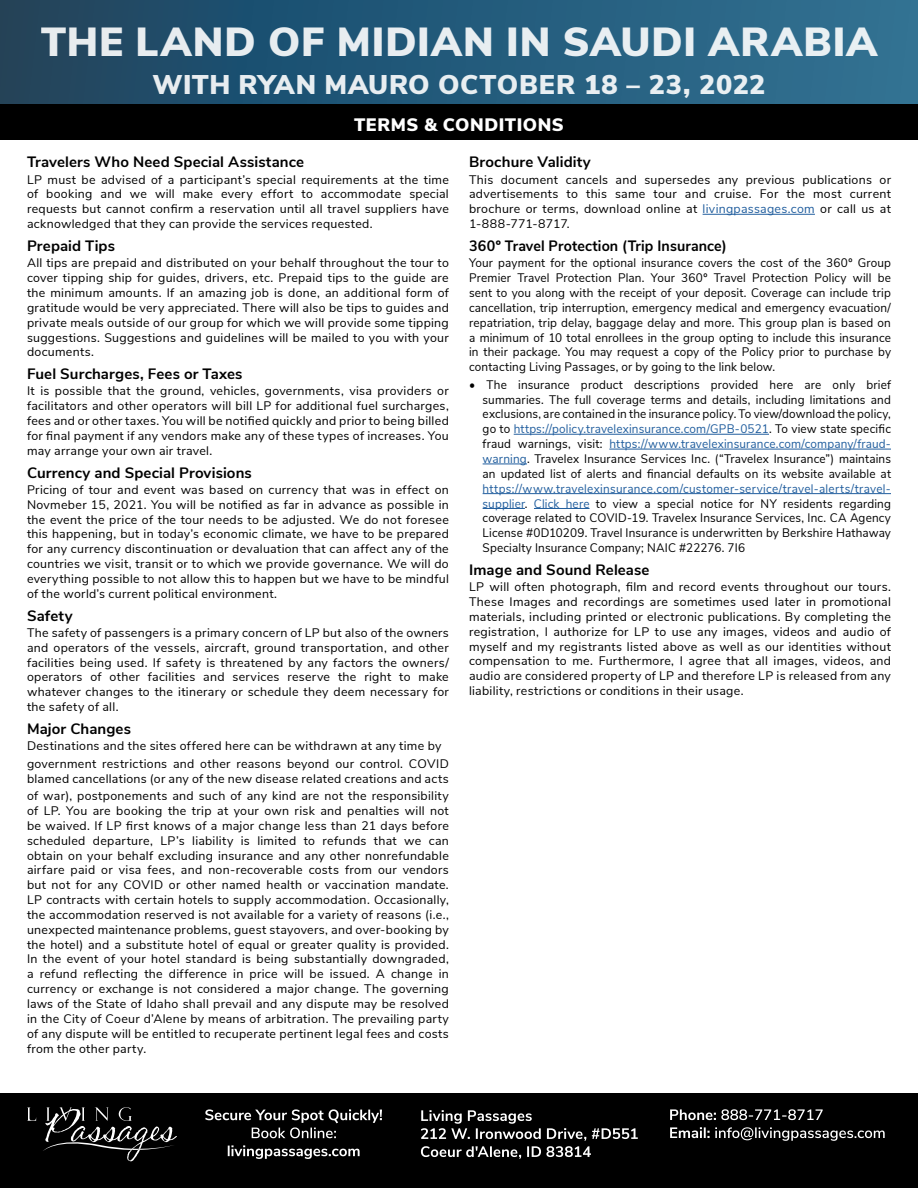
<style>
.page{position:relative;width:918px;height:1188px;background:#fff}
.page>*{position:absolute;margin:0;border:0;box-sizing:border-box;transform-origin:0 0}
.t1{font:900 40.5px "Nunito Sans";letter-spacing:.025em;color:#fff}
.t2{font:900 27px "Nunito Sans";letter-spacing:.02em;color:#fff}
.t3{font:900 18px "Nunito Sans";letter-spacing:.03em;color:#fff}
.t4{font:700 15px "Nunito Sans";letter-spacing:.01em;color:#000}
.t5{font:700 15px "Nunito Sans";letter-spacing:.01em;color:#000;scale:.95 1}
.t6{font:12.3px/14.9px "Nunito Sans";letter-spacing:.025em;color:#000;text-align:justify}
.t7{font:12.3px/14.9px "Nunito Sans";letter-spacing:.025em;color:#000;text-align:justify;scale:.95 1}
.s1{color:#215e9e}
</style>
<div class="page">
<hr style="left:703px;top:214px;width:112px;height:1px;background:#215e9e">
<hr style="left:514px;top:434px;width:255px;height:1px;background:#215e9e">
<hr style="left:609px;top:449px;width:282px;height:1px;background:#215e9e">
<hr style="left:483px;top:464px;width:44px;height:1px;background:#215e9e">
<hr style="left:483px;top:493px;width:408px;height:1px;background:#215e9e">
<hr style="left:483px;top:508px;width:42px;height:1px;background:#215e9e">
<hr style="left:534px;top:508px;width:56px;height:1px;background:#215e9e">
<div style="left:0;top:0;width:918px;height:107px;background:linear-gradient(to right,#1b415c,#2e7092)"></div>
<div style="left:0;top:1093px;width:918px;height:95px;background:#000"></div>
<svg style="left:670px;top:1127px;width:215px;height:14px"></svg>
<svg style="left:670px;top:1109px;width:153px;height:11px"></svg>
<svg style="left:228px;top:1145px;width:132px;height:14px"></svg>
<svg style="left:205px;top:1109px;width:177px;height:29px"></svg>
<svg style="left:421px;top:1110px;width:217px;height:49px"></svg>
<svg style="left:27px;top:1107px;width:9px;height:14px"></svg>
<svg style="left:43px;top:1107px;width:134px;height:54px"></svg>
<div style="left:0;top:105px;width:918px;height:35px;background:#000"></div>
<h1 class="t1" style="left:41px;top:12px;width:838px">THE LAND OF MIDIAN IN SAUDI ARABIA</h1>
<h2 class="t2" style="left:152px;top:65px;width:615px">WITH RYAN MAURO OCTOBER 18 – 23, 2022</h2>
<h3 class="t3" style="left:354px;top:111px;width:211px">TERMS &amp; CONDITIONS</h3>
<p class="t4" style="left:27px;top:151px;width:279px">Travelers Who Need Special Assistance</p>
<p class="t6" style="left:27px;top:171px;width:423px">LP must be advised of a participant’s special requirements at the time of booking and we will make every effort to accommodate special requests but cannot confirm a reservation until all travel suppliers have acknowledged that they can provide the services requested.</p>
<p class="t4" style="left:27px;top:235px;width:89px">Prepaid Tips</p>
<p class="t6" style="left:27px;top:255px;width:423px">All tips are prepaid and distributed on your behalf throughout the tour to cover tipping ship for guides, drivers, etc. Prepaid tips to the guide are the minimum amounts. If an amazing job is done, an additional form of gratitude would be very appreciated. There will also be tips to guides and private meals outside of our group for which we will provide some tipping suggestions. Suggestions and guidelines will be mailed to you with your documents.</p>
<p class="t4" style="left:27px;top:363px;width:217px">Fuel Surcharges, Fees or Taxes</p>
<p class="t6" style="left:27px;top:383px;width:423px">It is possible that the ground, vehicles, governments, visa providers or facilitators and other operators will bill LP for additional fuel surcharges, fees and or other taxes. You will be notified quickly and prior to being billed for final payment if any vendors make any of these types of increases. You may arrange your own air travel.</p>
<p class="t4" style="left:27px;top:461px;width:226px">Currency and Special Provisions</p>
<p class="t6" style="left:27px;top:481px;width:423px">Pricing of tour and event was based on currency that was in effect on Novmeber 15, 2021. You will be notified as far in advance as possible in the event the price of the tour needs to be adjusted. We do not foresee this happening, but in today’s economic climate, we have to be prepared for any currency discontinuation or devaluation that can affect any of the countries we visit, transit or to which we provide governance. We will do everything possible to not allow this to happen but we have to be mindful of the world’s current political environment.</p>
<p class="t4" style="left:27px;top:604px;width:47px">Safety</p>
<p class="t6" style="left:27px;top:624px;width:423px">The safety of passengers is a primary concern of LP but also of the owners and operators of the vessels, aircraft, ground transportation, and other facilities being used. If safety is threatened by any factors the owners/ operators of other facilities and services reserve the right to make whatever changes to the itinerary or schedule they deem necessary for the safety of all.</p>
<p class="t4" style="left:27px;top:718px;width:105px">Major Changes</p>
<p class="t6" style="left:27px;top:736px;width:423px;line-height:17.5px">Destinations and the sites offered here can be withdrawn at any time by government restrictions and other reasons beyond our control. COVID</p>
<p class="t6" style="left:27px;top:769px;width:423px;line-height:17.5px">blamed cancellations (or any of the new disease related creations and acts of war), postponements and such of any kind are not the responsibility</p>
<p class="t6" style="left:27px;top:803px;width:423px">of LP. You are booking the trip at your own risk and penalties will not be waived. If LP first knows of a major change less than 21 days before scheduled departure, LP’s liability is limited to refunds that we can obtain on your behalf excluding insurance and any other nonrefundable airfare paid or visa fees, and non-recoverable costs from our vendors but not for any COVID or other named health or vaccination mandate.<br>LP contracts with certain hotels to supply accommodation. Occasionally, the accommodation reserved is not available for a variety of reasons (i.e., unexpected maintenance problems, guest stayovers, and over-booking by the hotel) and a substitute hotel of equal or greater quality is provided.<br>In the event of your hotel standard is being substantially downgraded, a refund reflecting the difference in price will be issued. A change in currency or exchange is not considered a major change. The governing laws of the State of Idaho shall prevail and any dispute may be resolved in the City of Coeur d’Alene by means of arbitration. The prevailing party of any dispute will be entitled to recuperate pertinent legal fees and costs from the other party.</p>
<p class="t4" style="left:469px;top:151px;width:123px">Brochure Validity</p>
<p class="t6" style="left:469px;top:171px;width:423px">This document cancels and supersedes any previous publications or advertisements to this same tour and cruise. For the most current brochure or terms, download online at <span class="s1">livingpassages.com</span> or call us at 1-888-771-8717.</p>
<p class="t5" style="left:469px;top:235px;width:273px">360º Travel Protection (Trip Insurance)</p>
<p class="t7" style="left:469px;top:255px;width:446px">Your payment for the optional insurance covers the cost of the 360º Group Premier Travel Protection Plan. Your 360º Travel Protection Policy will be sent to you along with the receipt of your deposit. Coverage can include trip cancellation, trip interruption, emergency medical and emergency evacuation/ repatriation, trip delay, baggage delay and more. This group plan is based on a minimum of 10 total enrollees in the group opting to include this insurance in their package. You may request a copy of the Policy prior to purchase by contacting Living Passages, or by going to the link below.</p>
<p class="t7" style="left:483px;top:376px;width:431px;text-indent:-14px">• The insurance product descriptions provided here are only brief summaries. The full coverage terms and details, including limitations and exclusions, are contained in the insurance policy. To view/download the policy, go to <span class="s1">https://policy.travelexinsurance.com/GPB-0521</span>. To view state specific fraud warnings, visit: <span class="s1">https://www.travelexinsurance.com/company/fraud&shy;warning</span>. Travelex Insurance Services Inc. (“Travelex Insurance”) maintains an updated list of alerts and financial defaults on its website available at</p>
<p class="t7" style="left:483px;top:480px;width:431px"><span class="s1">https://www.travelexinsurance.com/customer-service/travel-alerts/travel&shy;supplier</span>. <span class="s1">Click here</span> to view a special notice for NY residents regarding coverage related to COVID-19. Travelex Insurance Services, Inc. CA Agency License #0D10209. Travel Insurance is underwritten by Berkshire Hathaway Specialty Insurance Company; NAIC #22276. 7I6</p>
<p class="t4" style="left:469px;top:559px;width:182px">Image and Sound Release</p>
<p class="t6" style="left:469px;top:579px;width:423px">LP will often photograph, film and record events throughout our tours.<br>These Images and recordings are sometimes used later in promotional materials, including printed or electronic publications. By completing the registration, I authorize for LP to use any images, videos and audio of myself and my registrants listed above as well as our identities without compensation to me. Furthermore, I agree that all images, videos, and audio are considered property of LP and therefore LP is released from any liability, restrictions or conditions in their usage.</p>
</div>
